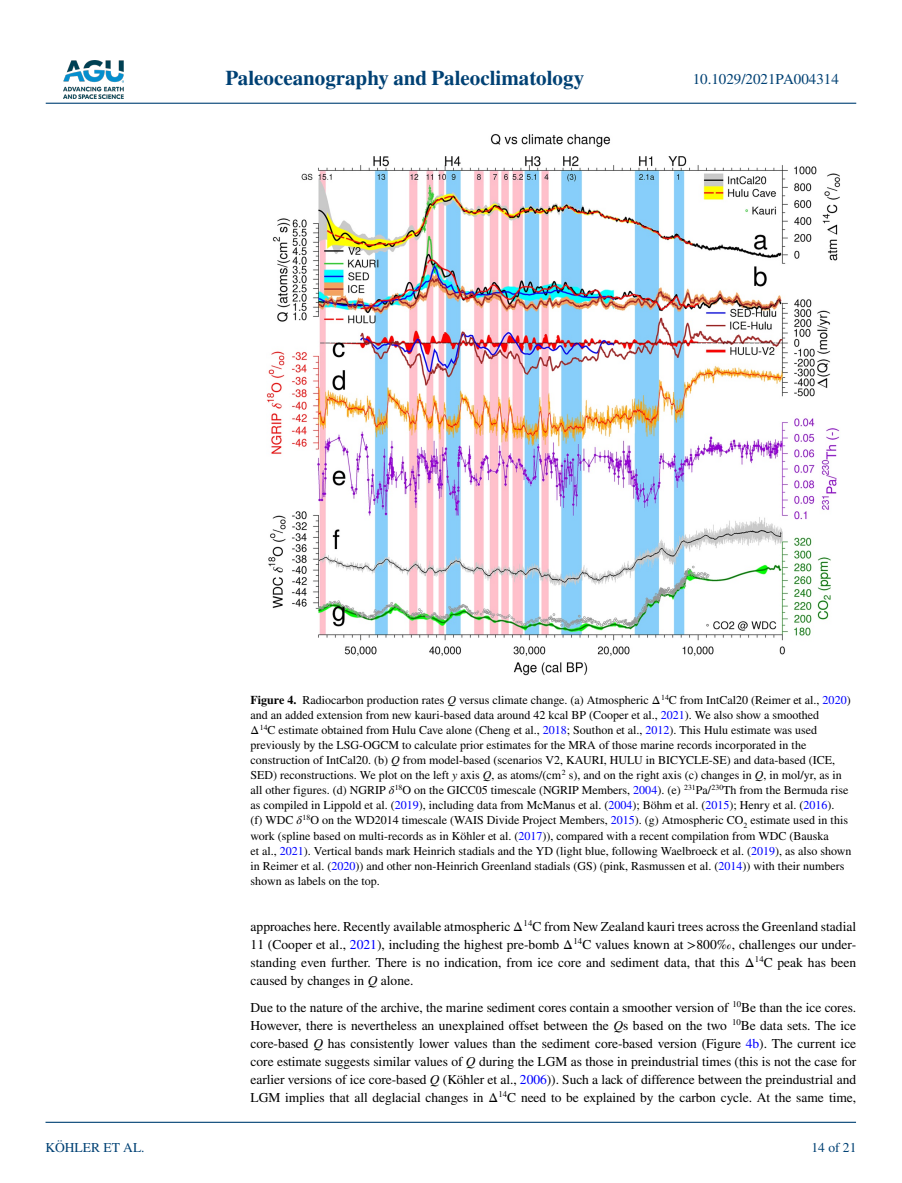
<style>
.page{position:relative;width:902px;height:1183px;background:#fff}
.page>*{position:absolute;margin:0;border:0;box-sizing:border-box;transform-origin:0 0}
.t1{font:700 21px "STIX";color:#004174}
.t2{font:15px "STIX";color:#004174}
.t3{font:13.5px/18px "STIX";letter-spacing:-.005em;color:#000;text-align:justify}
.t4{font:13.5px "STIX";color:#004174}
.t5{font:12px/15px "STIX";color:#000}
.s1{font-weight:700}
.s2{font-style:italic}
.s3{color:#00f}
</style>
<div class="page">
<img style="left:63px;top:60px;width:60px;height:39px">
<hr style="left:46px;top:103px;width:810px;height:1px;background:#004174">
<hr style="left:45px;top:1121px;width:810px;height:1px;background:#004174">
<img style="left:266px;top:134px;width:574px;height:541px">
<h1 class="t1" style="left:225px;top:66px;width:360px">Paleoceanography and Paleoclimatology</h1>
<p class="t2" style="left:692px;top:69px;width:148px">10.1029/2021PA004314</p>
<p class="t4" style="left:45px;top:1138px;width:101px">KÖHLER ET AL.</p>
<p class="t5" style="left:250px;top:693px;width:602px"><span class="s1">Figure 4.</span> Radiocarbon production rates <span class="s2">Q</span> versus climate change. (a) Atmospheric Δ<sup>14</sup>C from IntCal20 (Reimer et al., <span class="s3">2020</span>) and an added extension from new kauri-based data around 42 kcal BP (Cooper et al., <span class="s3">2021</span>). We also show a smoothed<br>Δ<sup>14</sup>C estimate obtained from Hulu Cave alone (Cheng et al., <span class="s3">2018</span>; Southon et al., <span class="s3">2012</span>). This Hulu estimate was used previously by the LSG-OGCM to calculate prior estimates for the MRA of those marine records incorporated in the construction of IntCal20. (b) <span class="s2">Q</span> from model-based (scenarios V2, KAURI, HULU in BICYCLE-SE) and data-based (ICE, SED) reconstructions. We plot on the left <span class="s2">y</span> axis <span class="s2">Q</span>, as atoms/(cm<sup>2</sup> s), and on the right axis (c) changes in <span class="s2">Q</span>, in mol/yr, as in all other figures. (d) NGRIP <span class="s2">δ</span><sup>18</sup>O on the GICC05 timescale (NGRIP Members, <span class="s3">2004</span>). (e) <sup>231</sup>Pa/<sup>230</sup>Th from the Bermuda rise as compiled in Lippold et al. (<span class="s3">2019</span>), including data from McManus et al. (<span class="s3">2004</span>); Böhm et al. (<span class="s3">2015</span>); Henry et al. (<span class="s3">2016</span>).<br>(f) WDC <span class="s2">δ</span><sup>18</sup>O on the WD2014 timescale (WAIS Divide Project Members, <span class="s3">2015</span>). (g) Atmospheric CO<sub>2</sub> estimate used in this work (spline based on multi-records as in Köhler et al. (<span class="s3">2017</span>)), compared with a recent compilation from WDC (Bauska<br>et al., <span class="s3">2021</span>). Vertical bands mark Heinrich stadials and the YD (light blue, following Waelbroeck et al. (<span class="s3">2019</span>), as also shown in Reimer et al. (<span class="s3">2020</span>)) and other non-Heinrich Greenland stadials (GS) (pink, Rasmussen et al. (<span class="s3">2014</span>)) with their numbers shown as labels on the top.</p>
<p class="t3" style="left:250px;top:917px;width:607px">approaches here. Recently available atmospheric Δ<sup>14</sup>C from New Zealand kauri trees across the Greenland stadial 11 (Cooper et al., <span class="s3">2021</span>), including the highest pre-bomb Δ<sup>14</sup>C values known at &gt;800‰, challenges our under&shy;standing even further. There is no indication, from ice core and sediment data, that this Δ<sup>14</sup>C peak has been caused by changes in <span class="s2">Q</span> alone.</p>
<p class="t3" style="left:250px;top:998px;width:607px">Due to the nature of the archive, the marine sediment cores contain a smoother version of <sup>10</sup>Be than the ice cores.<br>However, there is nevertheless an unexplained offset between the <span class="s2">Q</span>s based on the two <sup>10</sup>Be data sets. The ice core-based <span class="s2">Q</span> has consistently lower values than the sediment core-based version (Figure <span class="s3">4b</span>). The current ice core estimate suggests similar values of <span class="s2">Q</span> during the LGM as those in preindustrial times (this is not the case for earlier versions of ice core-based <span class="s2">Q</span> (Köhler et al., <span class="s3">2006</span>)). Such a lack of difference between the preindustrial and LGM implies that all deglacial changes in Δ<sup>14</sup>C need to be explained by the carbon cycle. At the same time,</p>
<p class="t4" style="left:811px;top:1138px;width:46px">14 of 21</p>
</div>
